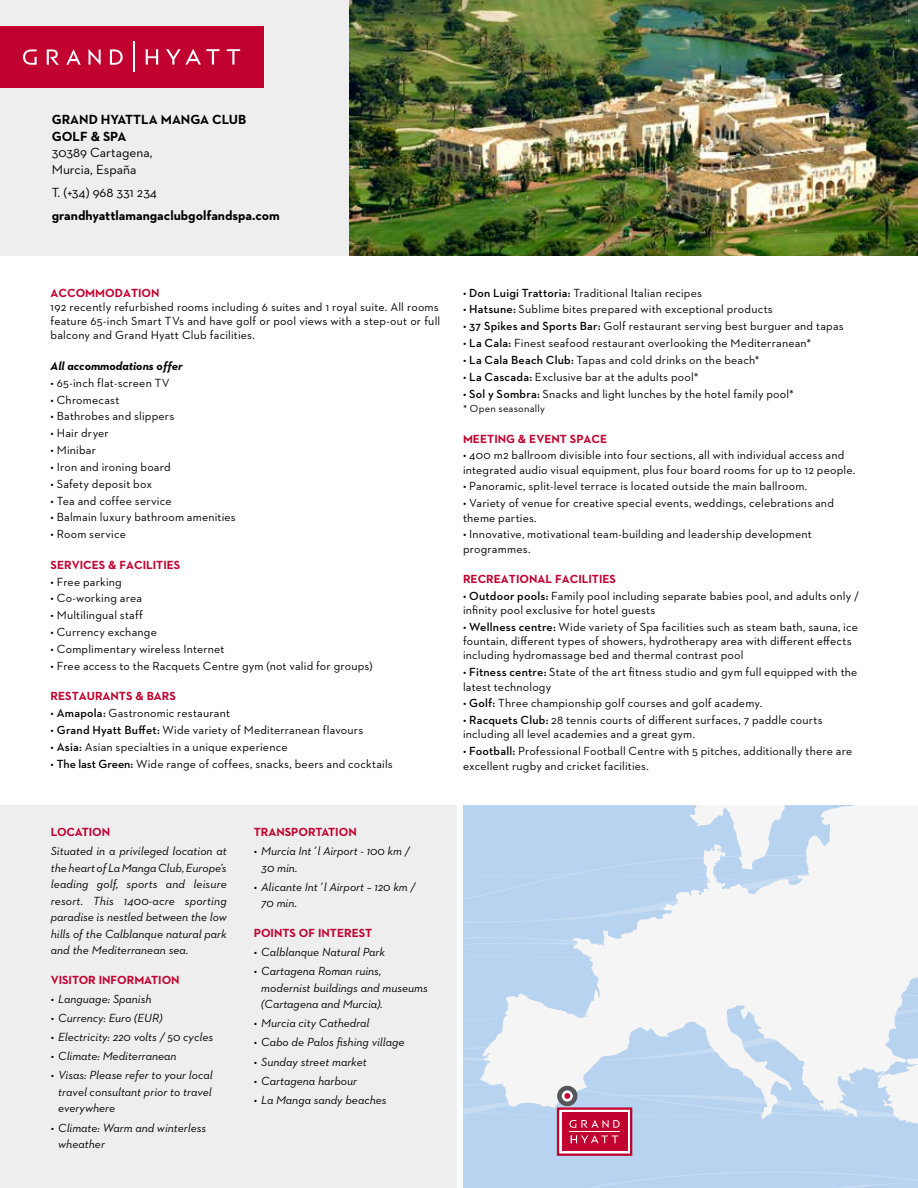
<style>
.page{position:relative;width:918px;height:1188px;background:#fff}
.page>*{position:absolute;margin:0;border:0;box-sizing:border-box;transform-origin:0 0}
.t1{font:700 13.5px/16.5px "Neutraface 2 Text";color:#000}
.t2{font:13.5px/16.5px "Neutraface 2 Text";color:#000}
.t3{font:12px/14.2px "Neutraface 2 Text";letter-spacing:.015em;color:#000}
.t4{font:italic 12px/16.5px "Neutraface 2 Text";color:#000}
.t5{font:700 12px "Neutraface 2 Text";color:#c10230}
.t6{font:italic 700 12px "Neutraface 2 Text";color:#000}
.t7{font:10.5px "Neutraface 2 Text";color:#000}
.s1{font-weight:600}
</style>
<div class="page">
<div style="left:0;top:806px;width:457px;height:382px;background:#eeeeef"></div>
<div style="left:463px;top:806px;width:16px;height:171px;background:#b8d3ef"></div>
<svg style="left:463px;top:986px;width:16px;height:77px"></svg>
<div style="left:463px;top:1154px;width:455px;height:10px;background:#b8d3ef"></div>
<div style="left:463px;top:1164px;width:455px;height:24px;background:#b8d3ef"></div>
<svg style="left:479px;top:806px;width:439px;height:271px;fill:#f5f5f5"></svg>
<div style="left:557px;top:1107px;width:75px;height:49px;border:2px solid #c10230"></div>
<svg style="left:463px;top:1077px;width:455px;height:77px;background:#c2c7e0"></svg>
<div style="left:0;top:0;width:918px;height:256px;background:#eeeeef"></div>
<div style="left:0;top:26px;width:263px;height:62px;background:#c10230"></div>
<hr style="left:133px;top:42px;width:1px;height:30px;background:#fff">
<svg style="left:23px;top:49px;width:100px;height:16px"></svg>
<svg style="left:166px;top:49px;width:74px;height:16px"></svg>
<svg style="left:146px;top:49px;width:12px;height:16px"></svg>
<img style="left:349px;top:0;width:569px;height:256px">
<p class="t1" style="left:52px;top:111px;width:196px">GRAND HYATTLA MANGA CLUB<br>GOLF &amp; SPA</p>
<p class="t2" style="left:52px;top:144px;width:102px">30389 Cartagena,<br>Murcia, España</p>
<p class="t2" style="left:52px;top:184px;width:107px">T. (+34) 968 331 234</p>
<p class="t1" style="left:52px;top:207px;width:229px">grandhyattlamangaclubgolfandspa.com</p>
<p class="t5" style="left:51px;top:285px;width:110px">ACCOMMODATION</p>
<p class="t3" style="left:51px;top:300px;width:391px">192 recently refurbished rooms including 6 suites and 1 royal suite. All rooms feature 65-inch Smart TVs and have golf or pool views with a step-out or full balcony and Grand Hyatt Club facilities.</p>
<p class="t6" style="left:51px;top:358px;width:134px">All accommodations offer</p>
<p class="t3" style="left:51px;top:375px;width:121px">• 65-inch flat-screen TV</p>
<p class="t3" style="left:51px;top:392px;width:70px">• Chromecast</p>
<p class="t3" style="left:51px;top:409px;width:125px">• Bathrobes and slippers</p>
<p class="t3" style="left:51px;top:426px;width:60px">• Hair dryer</p>
<p class="t3" style="left:51px;top:443px;width:47px">• Minibar</p>
<p class="t3" style="left:51px;top:460px;width:122px">• Iron and ironing board</p>
<p class="t3" style="left:51px;top:476px;width:103px">• Safety deposit box</p>
<p class="t3" style="left:51px;top:493px;width:122px">• Tea and coffee service</p>
<p class="t3" style="left:51px;top:510px;width:187px">• Balmain luxury bathroom amenities</p>
<p class="t3" style="left:51px;top:527px;width:77px">• Room service</p>
<p class="t5" style="left:51px;top:557px;width:131px">SERVICES &amp; FACILITIES</p>
<p class="t3" style="left:51px;top:574px;width:73px">• Free parking</p>
<p class="t3" style="left:51px;top:591px;width:93px">• Co-working area</p>
<p class="t3" style="left:51px;top:608px;width:94px">• Multilingual staff</p>
<p class="t3" style="left:51px;top:625px;width:108px">• Currency exchange</p>
<p class="t3" style="left:51px;top:642px;width:176px">• Complimentary wireless Internet</p>
<p class="t3" style="left:51px;top:658px;width:324px">• Free access to the Racquets Centre gym (not valid for groups)</p>
<p class="t5" style="left:51px;top:688px;width:127px">RESTAURANTS &amp; BARS</p>
<p class="t3" style="left:51px;top:706px;width:181px">• <span class="s1">Amapola:</span> Gastronomic restaurant</p>
<p class="t3" style="left:51px;top:723px;width:314px">• <span class="s1">Grand Hyatt Buffet:</span> Wide variety of Mediterranean flavours</p>
<p class="t3" style="left:51px;top:739px;width:238px">• <span class="s1">Asia:</span> Asian specialties in a unique experience</p>
<p class="t3" style="left:51px;top:756px;width:344px">• <span class="s1">The last Green:</span> Wide range of coffees, snacks, beers and cocktails</p>
<p class="t5" style="left:51px;top:824px;width:61px">LOCATION</p>
<p class="t4" style="left:51px;top:843px;width:178px;text-align:justify">Situated in a privileged location at the heart of La Manga Club, Europe’s leading golf, sports and leisure resort. This 1400-acre sporting paradise is nestled between the low hills of the Calblanque natural park and the Mediterranean sea.</p>
<p class="t5" style="left:51px;top:972px;width:130px">VISITOR INFORMATION</p>
<p class="t4" style="left:51px;top:991px;width:102px">• Language: Spanish</p>
<p class="t4" style="left:51px;top:1010px;width:113px">• Currency: Euro (EUR)</p>
<p class="t4" style="left:51px;top:1029px;width:164px">• Electricity: 220 volts / 50 cycles</p>
<p class="t4" style="left:51px;top:1048px;width:127px">• Climate: Mediterranean</p>
<p class="t4" style="left:58px;top:1067px;width:156px;text-align:justify;text-indent:-8px">• Visas: Please refer to your local travel consultant prior to travel everywhere</p>
<p class="t4" style="left:58px;top:1119px;width:150px;text-indent:-8px">• Climate: Warm and winterless wheather</p>
<p class="t5" style="left:254px;top:824px;width:104px">TRANSPORTATION</p>
<p class="t4" style="left:261px;top:843px;width:150px;text-indent:-8px">• Murcia Int´l Airport - 100 km /<br>30 min.</p>
<p class="t4" style="left:261px;top:878px;width:156px;text-indent:-8px">• Alicante Int´l Airport – 120 km /<br>70 min.</p>
<p class="t5" style="left:254px;top:925px;width:120px">POINTS OF INTEREST</p>
<p class="t4" style="left:254px;top:944px;width:133px">• Calblanque Natural Park</p>
<p class="t4" style="left:261px;top:963px;width:168px;text-indent:-8px">• Cartagena Roman ruins, modernist buildings and museums (Cartagena and Murcia).</p>
<p class="t4" style="left:254px;top:1015px;width:117px">• Murcia city Cathedral</p>
<p class="t4" style="left:254px;top:1034px;width:152px">• Cabo de Palos fishing village</p>
<p class="t4" style="left:254px;top:1053px;width:114px">• Sunday street market</p>
<p class="t4" style="left:254px;top:1072px;width:105px">• Cartagena harbour</p>
<p class="t4" style="left:254px;top:1091px;width:134px">• La Manga sandy beaches</p>
<p class="t3" style="left:463px;top:285px;width:241px">• <span class="s1">Don Luigi Trattoria:</span> Traditional Italian recipes</p>
<p class="t3" style="left:463px;top:302px;width:311px">• <span class="s1">Hatsune:</span> Sublime bites prepared with exceptional products</p>
<p class="t3" style="left:463px;top:319px;width:382px">• <span class="s1">37 Spikes and Sports Bar:</span> Golf restaurant serving best burguer and tapas</p>
<p class="t3" style="left:463px;top:336px;width:350px">• <span class="s1">La Cala:</span> Finest seafood restaurant overlooking the Mediterranean*</p>
<p class="t3" style="left:463px;top:353px;width:298px">• <span class="s1">La Cala Beach Club:</span> Tapas and cold drinks on the beach*</p>
<p class="t3" style="left:463px;top:369px;width:237px">• <span class="s1">La Cascada:</span> Exclusive bar at the adults pool*</p>
<p class="t3" style="left:463px;top:386px;width:333px">• <span class="s1">Sol y Sombra:</span> Snacks and light lunches by the hotel family pool*</p>
<p class="t7" style="left:463px;top:402px;width:83px">* Open seasonally</p>
<p class="t5" style="left:463px;top:431px;width:146px">MEETING &amp; EVENT SPACE</p>
<p class="t3" style="left:463px;top:448px;width:394px">• 400 m2 ballroom divisible into four sections, all with individual access and integrated audio visual equipment, plus four board rooms for up to 12 people.</p>
<p class="t3" style="left:463px;top:479px;width:346px">• Panoramic, split-level terrace is located outside the main ballroom.</p>
<p class="t3" style="left:463px;top:496px;width:372px">• Variety of venue for creative special events, weddings, celebrations and theme parties.</p>
<p class="t3" style="left:463px;top:527px;width:350px">• Innovative, motivational team-building and leadership development programmes.</p>
<p class="t5" style="left:463px;top:571px;width:155px">RECREATIONAL FACILITIES</p>
<p class="t3" style="left:463px;top:589px;width:398px">• <span class="s1">Outdoor pools:</span> Family pool including separate babies pool, and adults only / infinity pool exclusive for hotel guests</p>
<p class="t3" style="left:463px;top:620px;width:396px">• <span class="s1">Wellness centre:</span> Wide variety of Spa facilities such as steam bath, sauna, ice fountain, different types of showers, hydrotherapy area with different effects including hydromassage bed and thermal contrast pool</p>
<p class="t3" style="left:463px;top:665px;width:396px">• <span class="s1">Fitness centre:</span> State of the art fitness studio and gym full equipped with the latest technology</p>
<p class="t3" style="left:463px;top:696px;width:301px">• <span class="s1">Golf:</span> Three championship golf courses and golf academy.</p>
<p class="t3" style="left:463px;top:713px;width:361px">• <span class="s1">Racquets Club:</span> 28 tennis courts of different surfaces, 7 paddle courts including all level academies and a great gym.</p>
<p class="t3" style="left:463px;top:744px;width:391px">• <span class="s1">Football:</span> Professional Football Centre with 5 pitches, additionally there are excellent rugby and cricket facilities.</p>
</div>
